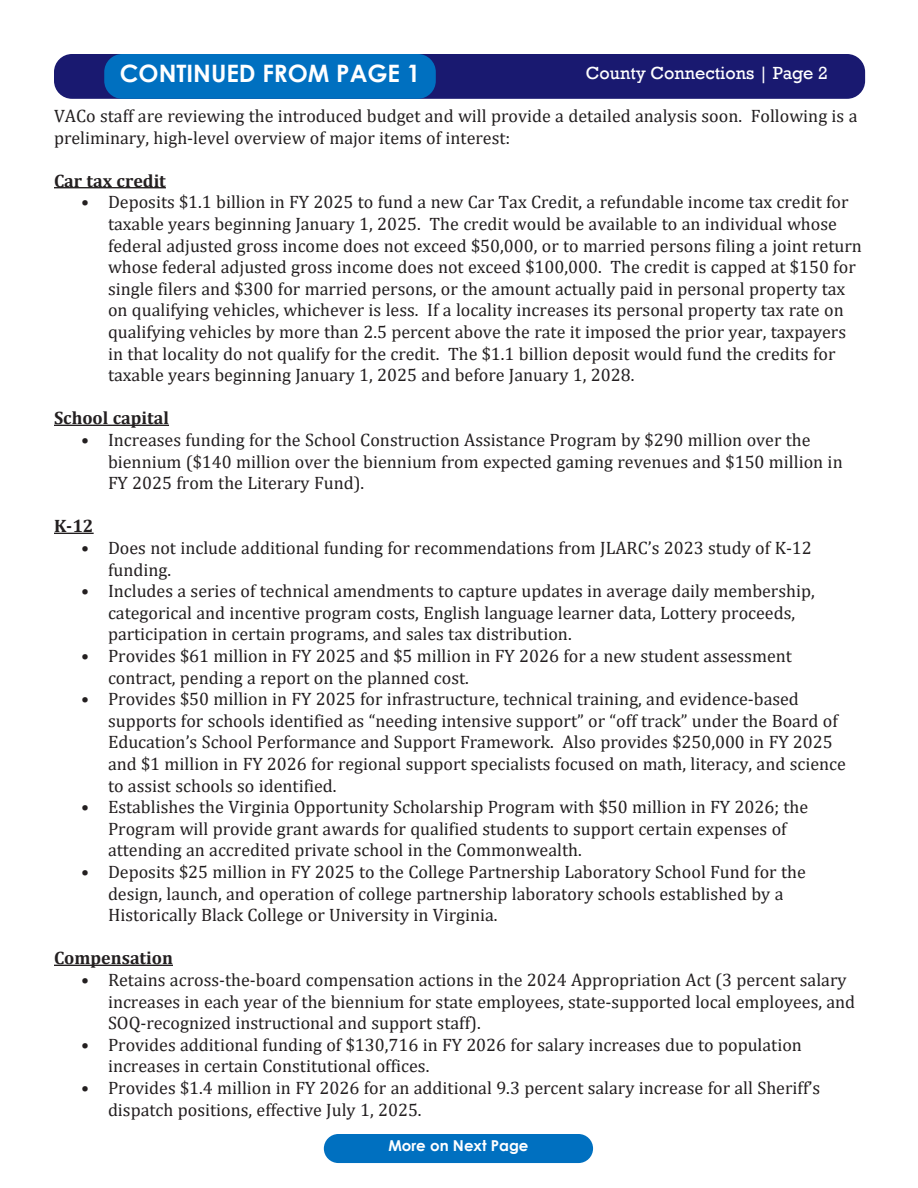
<style>
.page{position:relative;width:918px;height:1188px;background:#fff}
.page>*{position:absolute;margin:0;border:0;box-sizing:border-box;transform-origin:0 0}
.t1{font:700 24px "Century Gothic";color:#fff}
.t2{font:18px/21.6px "Cambria";color:#231f20}
.t3{font:700 18px "Cambria";color:#231f20}
.t4{font:18px "Rockwell";color:#fff}
.t5{font:700 15px "Century Gothic";color:#fff}
</style>
<div class="page">
<hr style="left:54px;top:187px;width:112px;height:1px;background:#231f20">
<hr style="left:54px;top:425px;width:115px;height:1px;background:#231f20">
<hr style="left:54px;top:533px;width:40px;height:1px;background:#231f20">
<hr style="left:54px;top:965px;width:119px;height:1px;background:#231f20">
<div style="left:54px;top:54px;width:811px;height:45px;background:#191970;border-radius:18px"></div>
<div style="left:104px;top:54px;width:332px;height:45px;background:#0070c0;border-radius:18px"></div>
<div style="left:324px;top:1134px;width:269px;height:29px;background:#0070c0;border-radius:15px"></div>
<p class="t1" style="left:120px;top:55px;width:302px">CONTINUED FROM PAGE 1</p>
<p class="t4" style="left:586px;top:62px;width:243px">County Connections | Page 2</p>
<p class="t2" style="left:54px;top:105px;width:805px">VACo staff are reviewing the introduced budget and will provide a detailed analysis soon. Following is a preliminary, high-level overview of major items of interest:</p>
<p class="t3" style="left:54px;top:168px;width:113px">Car tax credit</p>
<p class="t2" style="left:108px;top:191px;width:755px;text-indent:-27px">• Deposits $1.1 billion in FY 2025 to fund a new Car Tax Credit, a refundable income tax credit for taxable years beginning January 1, 2025. The credit would be available to an individual whose federal adjusted gross income does not exceed $50,000, or to married persons filing a joint return whose federal adjusted gross income does not exceed $100,000. The credit is capped at $150 for single filers and $300 for married persons, or the amount actually paid in personal property tax on qualifying vehicles, whichever is less. If a locality increases its personal property tax rate on qualifying vehicles by more than 2.5 percent above the rate it imposed the prior year, taxpayers in that locality do not qualify for the credit. The $1.1 billion deposit would fund the credits for taxable years beginning January 1, 2025 and before January 1, 2028.</p>
<p class="t3" style="left:54px;top:406px;width:117px">School capital</p>
<p class="t2" style="left:108px;top:429px;width:736px;text-indent:-27px">• Increases funding for the School Construction Assistance Program by $290 million over the biennium ($140 million over the biennium from expected gaming revenues and $150 million in<br>FY 2025 from the Literary Fund).</p>
<p class="t3" style="left:54px;top:514px;width:41px">K-12</p>
<p class="t2" style="left:108px;top:537px;width:705px;text-indent:-27px">• Does not include additional funding for recommendations from JLARC’s 2023 study of K-12 funding.</p>
<p class="t2" style="left:108px;top:580px;width:708px;text-indent:-27px">• Includes a series of technical amendments to capture updates in average daily membership, categorical and incentive program costs, English language learner data, Lottery proceeds, participation in certain programs, and sales tax distribution.</p>
<p class="t2" style="left:108px;top:645px;width:685px;text-indent:-27px">• Provides $61 million in FY 2025 and $5 million in FY 2026 for a new student assessment contract, pending a report on the planned cost.</p>
<p class="t2" style="left:108px;top:688px;width:739px;text-indent:-27px">• Provides $50 million in FY 2025 for infrastructure, technical training, and evidence-based supports for schools identified as “needing intensive support” or “off track” under the Board of Education’s School Performance and Support Framework. Also provides $250,000 in FY 2025 and $1 million in FY 2026 for regional support specialists focused on math, literacy, and science to assist schools so identified.</p>
<p class="t2" style="left:108px;top:796px;width:702px;text-indent:-27px">• Establishes the Virginia Opportunity Scholarship Program with $50 million in FY 2026; the<br>Program will provide grant awards for qualified students to support certain expenses of attending an accredited private school in the Commonwealth.</p>
<p class="t2" style="left:108px;top:861px;width:699px;text-indent:-27px">• Deposits $25 million in FY 2025 to the College Partnership Laboratory School Fund for the design, launch, and operation of college partnership laboratory schools established by a<br>Historically Black College or University in Virginia.</p>
<p class="t3" style="left:54px;top:946px;width:120px">Compensation</p>
<p class="t2" style="left:108px;top:969px;width:749px;text-indent:-27px">• Retains across-the-board compensation actions in the 2024 Appropriation Act (3 percent salary increases in each year of the biennium for state employees, state-supported local employees, and<br>SOQ-recognized instructional and support staff).</p>
<p class="t2" style="left:108px;top:1034px;width:695px;text-indent:-27px">• Provides additional funding of $130,716 in FY 2026 for salary increases due to population increases in certain Constitutional offices.</p>
<p class="t2" style="left:108px;top:1077px;width:714px;text-indent:-27px">• Provides $1.4 million in FY 2026 for an additional 9.3 percent salary increase for all Sheriff’s dispatch positions, effective July 1, 2025.</p>
<p class="t5" style="left:388px;top:1134px;width:142px">More on Next Page</p>
</div>
